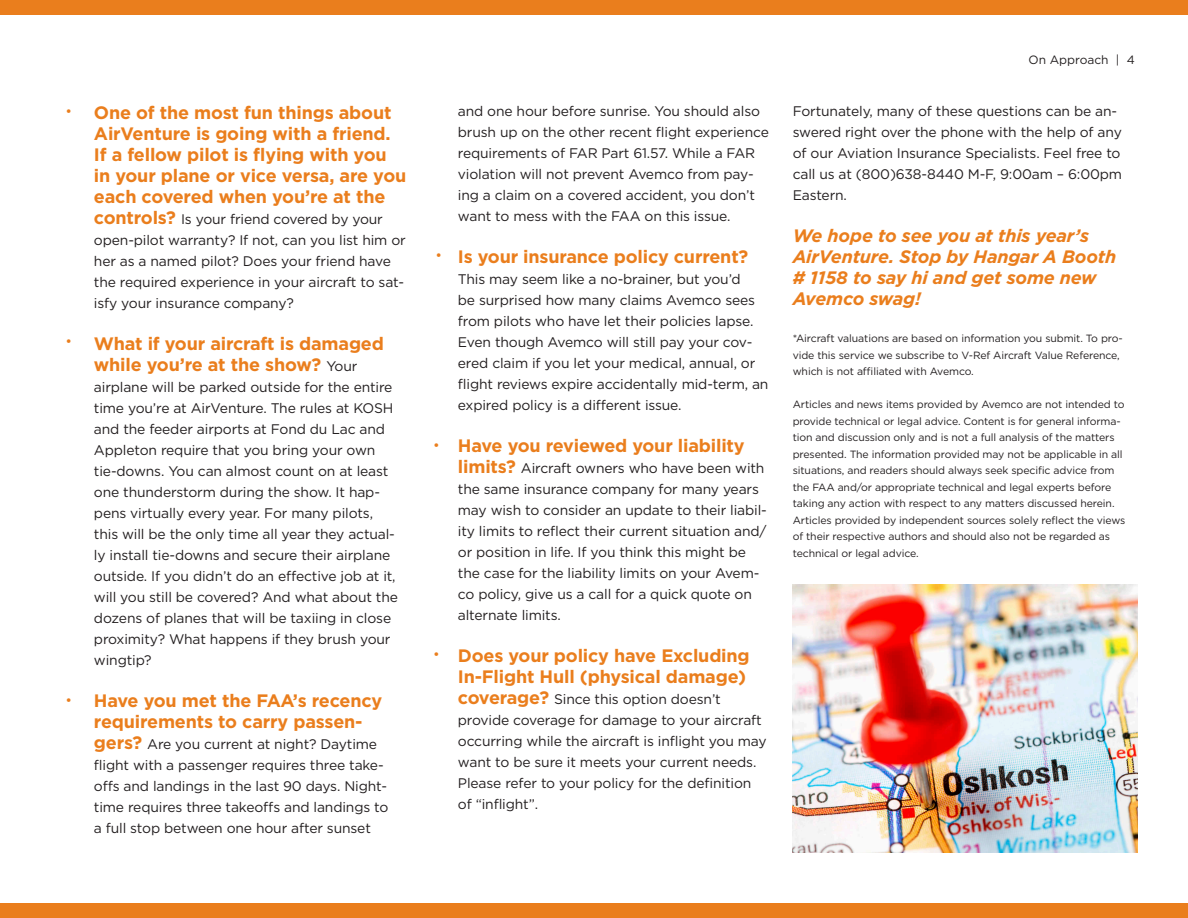
<style>
.page{position:relative;width:1188px;height:918px;background:#fff}
.page>*{position:absolute;margin:0;border:0;box-sizing:border-box;transform-origin:0 0}
.t1{font:700 18px/21px "Gotham";letter-spacing:-.01em;color:#ea7e1d}
.t2{font:italic 700 18px/21px "Gotham";letter-spacing:-.01em;color:#ea7e1d}
.t3{font:13.8px/21px "Gotham";letter-spacing:-.01em;color:#231f20}
.t4{font:13.8px "Gotham";color:#ea7e1d}
.t5{font:12px "Gotham";color:#231f20}
.t6{font:10.5px/16.5px "Gotham";letter-spacing:-.01em;color:#231f20}
.s1{font-weight:700;font-size:18px;color:#ea7e1d}
.s2{font-weight:400;font-size:13.8px;color:#231f20}
</style>
<div class="page">
<img style="left:793px;top:584px;width:344px;height:269px">
<div style="left:0;top:904px;width:1188px;height:14px;background:#ea7e1d"></div>
<div style="left:0;top:0;width:1188px;height:14px;background:#ea7e1d"></div>
<p class="t4" style="left:66px;top:102px;width:8px">•</p>
<p class="t4" style="left:66px;top:332px;width:8px">•</p>
<p class="t4" style="left:66px;top:691px;width:8px">•</p>
<p class="t1" style="left:94px;top:102px;width:314px">One of the most fun things about<br>AirVenture is going with a friend.<br>If a fellow pilot is flying with you in your plane or vice versa, are you each covered when you’re at the</p>
<p class="t3" style="left:94px;top:208px;width:313px"><span class="s1">controls?</span> Is your friend covered by your open-pilot warranty? If not, can you list him or her as a named pilot? Does your friend have the required experience in your aircraft to sat&shy;isfy your insurance company?</p>
<p class="t1" style="left:94px;top:333px;width:292px">What if your aircraft is damaged while you’re at the show? <span class="s2">Your</span></p>
<p class="t3" style="left:94px;top:377px;width:306px">airplane will be parked outside for the entire time you’re at AirVenture. The rules at KOSH and the feeder airports at Fond du Lac and Appleton require that you bring your own tie-downs. You can almost count on at least one thunderstorm during the show. It hap&shy;pens virtually every year. For many pilots, this will be the only time all year they actual&shy;ly install tie-downs and secure their airplane outside. If you didn’t do an effective job at it, will you still be covered? And what about the dozens of planes that will be taxiing in close proximity? What happens if they brush your wingtip?</p>
<p class="t1" style="left:94px;top:690px;width:290px">Have you met the FAA’s recency requirements to carry passen-</p>
<p class="t3" style="left:94px;top:734px;width:296px"><span class="s1">gers?</span> Are you current at night? Daytime flight with a passenger requires three take&shy;offs and landings in the last 90 days. Night&shy;time requires three takeoffs and landings to a full stop between one hour after sunset</p>
<p class="t4" style="left:436px;top:246px;width:8px">•</p>
<p class="t4" style="left:433px;top:436px;width:8px">•</p>
<p class="t4" style="left:433px;top:645px;width:8px">•</p>
<p class="t3" style="left:458px;top:100px;width:312px">and one hour before sunrise. You should also brush up on the other recent flight experience requirements of FAR Part 61.57. While a FAR violation will not prevent Avemco from pay&shy;ing a claim on a covered accident, you don’t want to mess with the FAA on this issue.</p>
<p class="t1" style="left:458px;top:246px;width:292px">Is your insurance policy current?</p>
<p class="t3" style="left:458px;top:268px;width:312px">This may seem like a no-brainer, but you’d<br>be surprised how many claims Avemco sees from pilots who have let their policies lapse.<br>Even though Avemco will still pay your cov&shy;ered claim if you let your medical, annual, or flight reviews expire accidentally mid-term, an expired policy is a different issue.</p>
<p class="t1" style="left:458px;top:435px;width:288px">Have you reviewed your liability</p>
<p class="t3" style="left:458px;top:457px;width:310px"><span class="s1">limits?</span> Aircraft owners who have been with the same insurance company for many years may wish to consider an update to their liabil&shy;ity limits to reflect their current situation and/ or position in life. If you think this might be the case for the liability limits on your Avem&shy;co policy, give us a call for a quick quote on alternate limits.</p>
<p class="t1" style="left:458px;top:645px;width:293px">Does your policy have Excluding<br>In-Flight Hull (physical damage)</p>
<p class="t3" style="left:458px;top:688px;width:310px"><span class="s1">coverage?</span> Since this option doesn’t provide coverage for damage to your aircraft occurring while the aircraft is inflight you may want to be sure it meets your current needs.<br>Please refer to your policy for the definition of “inflight”.</p>
<p class="t5" style="left:1029px;top:52px;width:108px">On Approach | 4</p>
<p class="t3" style="left:793px;top:100px;width:331px">Fortunately, many of these questions can be an&shy;swered right over the phone with the help of any of our Aviation Insurance Specialists. Feel free to call us at (800)638-8440 M-F, 9:00am – 6:00pm Eastern.</p>
<p class="t2" style="left:793px;top:225px;width:325px">We hope to see you at this year’s<br>AirVenture. Stop by Hangar A Booth # 1158 to say hi and get some new<br>Avemco swag!</p>
<p class="t6" style="left:793px;top:330px;width:332px">*Aircraft valuations are based on information you submit. To pro&shy;vide this service we subscribe to V-Ref Aircraft Value Reference, which is not affiliated with Avemco.</p>
<p class="t6" style="left:793px;top:396px;width:334px">Articles and news items provided by Avemco are not intended to provide technical or legal advice. Content is for general informa&shy;tion and discussion only and is not a full analysis of the matters presented. The information provided may not be applicable in all situations, and readers should always seek specific advice from the FAA and/or appropriate technical and legal experts before taking any action with respect to any matters discussed herein.<br>Articles provided by independent sources solely reflect the views of their respective authors and should also not be regarded as technical or legal advice.</p>
</div>
